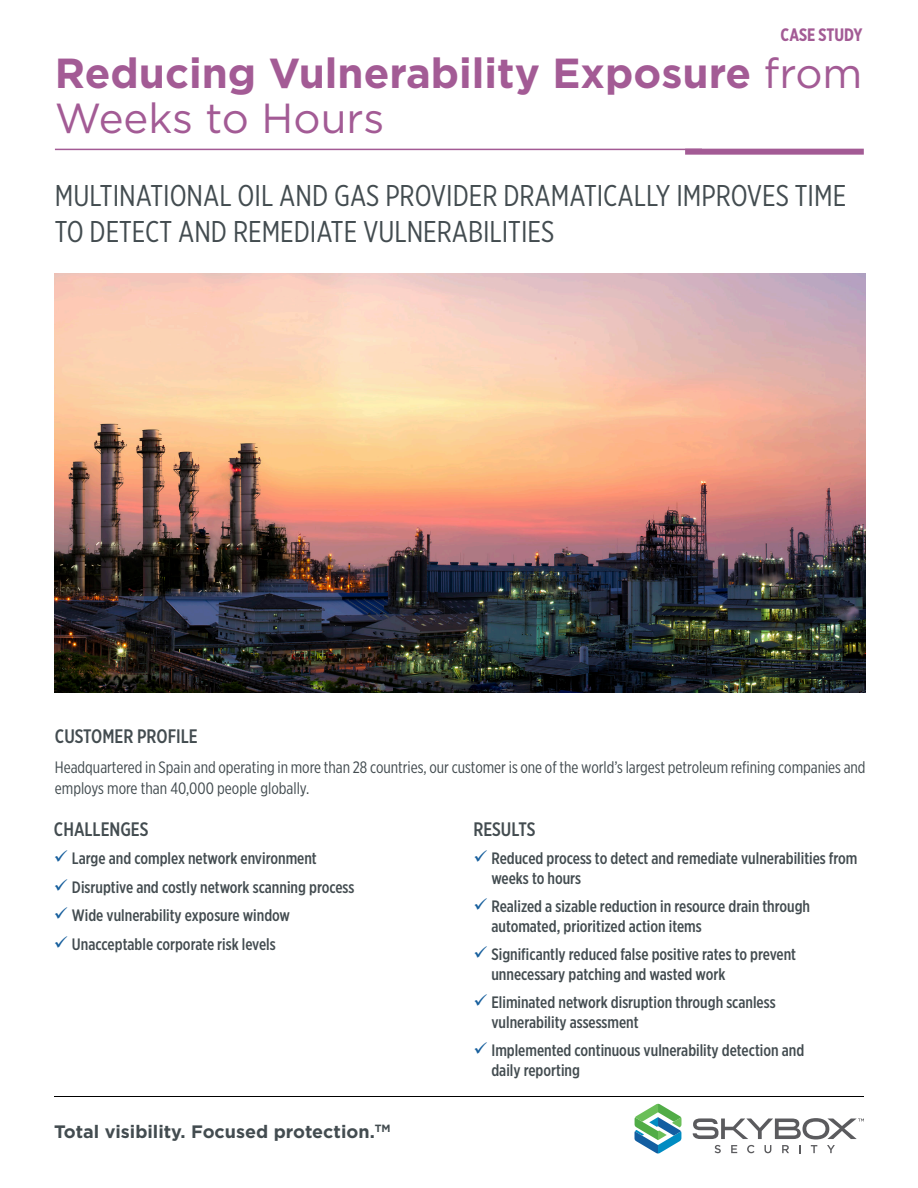
<style>
.page{position:relative;width:918px;height:1188px;background:#fff}
.page>*{position:absolute;margin:0;border:0;box-sizing:border-box;transform-origin:0 0}
.Document_Title{font:700 42px/45px "Gotham";color:#a35b95}
.Intro_Statement{font:30px/36px "Gotham X Narrow";color:#434c50}
.Heading_3{font:500 19.5px "Gotham X Narrow";color:#434c50}
.t1{font:700 18px "Gotham";color:#434c50}
.t2{font:700 18px "Gotham X Narrow";color:#a35b95}
.t3{font:500 16.5px/19.5px "Gotham X Narrow";color:#434c50}
.Small_Call_Out_Box{font:16.5px/21px "Gotham X Narrow";color:#434c50}
.s1{font-weight:400}
</style>
<div class="page">
<hr style="left:54px;top:1096px;width:810px;height:1px;background:#000">
<svg style="left:635px;top:1104px;width:47px;height:50px"></svg>
<svg style="left:693px;top:1118px;width:171px;height:35px"></svg>
<img style="left:55px;top:273px;width:810px;height:420px">
<div style="left:685px;top:149px;width:179px;height:6px;background:#a35b95"></div>
<hr style="left:55px;top:149px;width:647px;height:1px;background:#a35b95">
<p class="t2" style="left:781px;top:24px;width:83px">CASE STUDY</p>
<p class="Document_Title" style="left:55px;top:51px;width:809px">Reducing Vulnerability Exposure <span class="s1">from<br>Weeks to Hours</span></p>
<p class="Intro_Statement" style="left:55px;top:177px;width:793px">MULTINATIONAL OIL AND GAS PROVIDER DRAMATICALLY IMPROVES TIME<br>TO DETECT AND REMEDIATE VULNERABILITIES</p>
<p class="Heading_3" style="left:55px;top:725px;width:144px">CUSTOMER PROFILE</p>
<p class="Small_Call_Out_Box" style="left:55px;top:757px;width:812px">Headquartered in Spain and operating in more than 28 countries, our customer is one of the world’s largest petroleum refining companies and employs more than 40,000 people globally.</p>
<p class="Heading_3" style="left:473px;top:817px;width:64px">RESULTS</p>
<p class="t3" style="left:491px;top:848px;width:368px">Reduced process to detect and remediate vulnerabilities from weeks to hours</p>
<p class="t3" style="left:491px;top:896px;width:320px">Realized a sizable reduction in resource drain through automated, prioritized action items</p>
<p class="t3" style="left:491px;top:944px;width:306px">Significantly reduced false positive rates to prevent unnecessary patching and wasted work</p>
<p class="t3" style="left:491px;top:992px;width:286px">Eliminated network disruption through scanless vulnerability assessment</p>
<p class="t3" style="left:491px;top:1040px;width:314px">Implemented continuous vulnerability detection and daily reporting</p>
<p class="Heading_3" style="left:54px;top:817px;width:96px">CHALLENGES</p>
<p class="t3" style="left:72px;top:848px;width:246px">Large and complex network environment</p>
<p class="t3" style="left:72px;top:877px;width:284px">Disruptive and costly network scanning process</p>
<p class="t3" style="left:72px;top:905px;width:220px">Wide vulnerability exposure window</p>
<p class="t3" style="left:72px;top:934px;width:205px">Unacceptable corporate risk levels</p>
<p class="t1" style="left:54px;top:1120px;width:338px">Total visibility. Focused protection.<sup>TM</sup></p>
</div>
